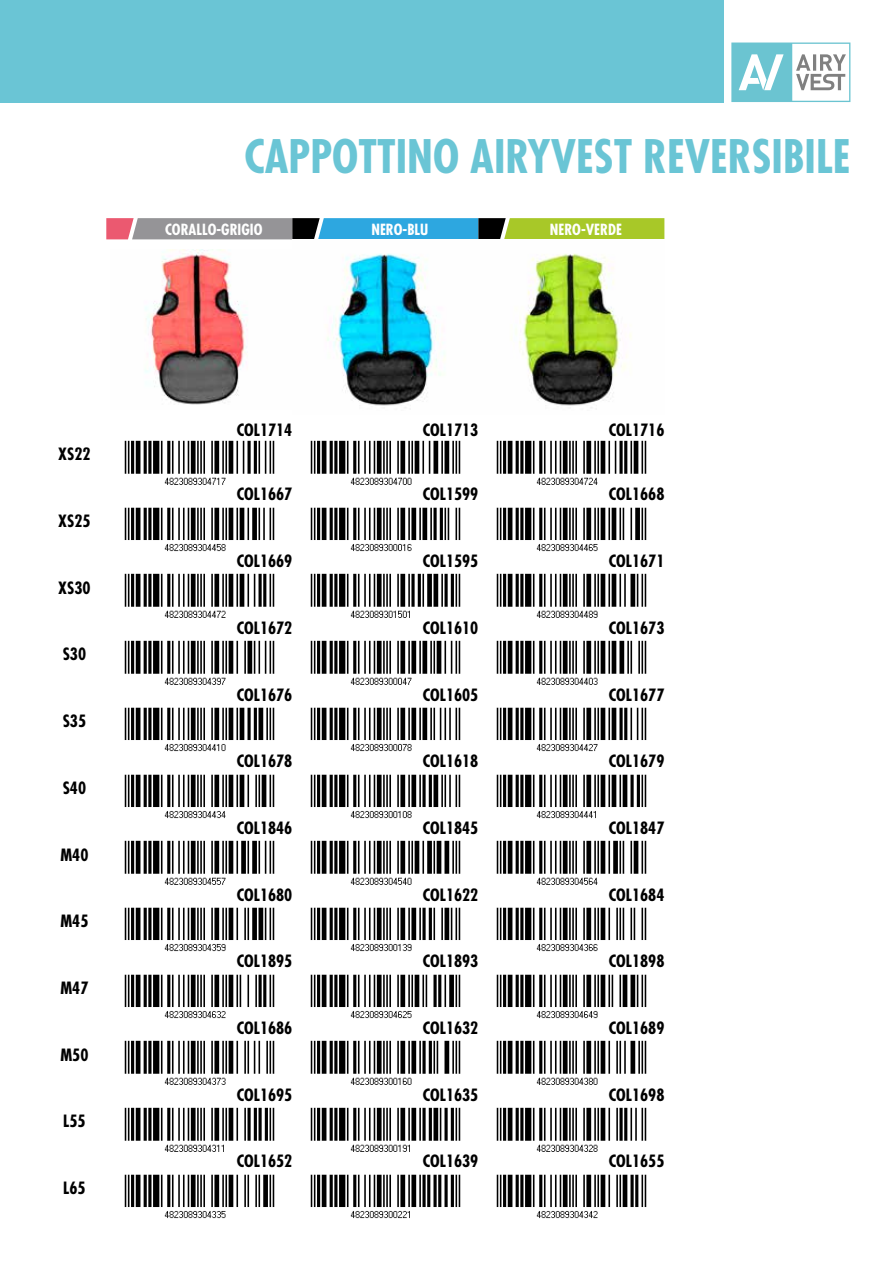
<style>
.page{position:relative;width:893px;height:1263px;background:#fff}
.page>*{position:absolute;margin:0;border:0;box-sizing:border-box;transform-origin:0 0}
.t1{font:700 condensed 45px "Futura Std";color:#6ac5d5}
.t2{font:700 condensed 16.5px "Futura Std";color:#000}
.t3{font:700 condensed 15px "Futura Std";color:#fff}
</style>
<div class="page">
<svg style="left:106px;top:218px;width:558px;height:21px;background:#779b80"></svg>
<img style="left:145px;top:250px;width:102px;height:155px">
<img style="left:327px;top:253px;width:305px;height:155px">
<img style="left:124px;top:440px;width:151px;height:45px">
<img style="left:124px;top:507px;width:151px;height:45px">
<img style="left:310px;top:573px;width:151px;height:45px">
<img style="left:310px;top:707px;width:151px;height:45px">
<img style="left:124px;top:640px;width:151px;height:45px">
<img style="left:124px;top:774px;width:151px;height:45px">
<img style="left:124px;top:840px;width:151px;height:45px">
<img style="left:124px;top:907px;width:151px;height:45px">
<img style="left:124px;top:974px;width:151px;height:45px">
<img style="left:124px;top:1040px;width:151px;height:45px">
<img style="left:124px;top:1107px;width:151px;height:45px">
<img style="left:124px;top:1174px;width:151px;height:45px">
<img style="left:310px;top:440px;width:151px;height:45px">
<img style="left:310px;top:507px;width:151px;height:45px">
<img style="left:496px;top:573px;width:151px;height:45px">
<img style="left:310px;top:640px;width:151px;height:45px">
<img style="left:124px;top:707px;width:151px;height:45px">
<img style="left:310px;top:774px;width:151px;height:45px">
<img style="left:310px;top:840px;width:151px;height:45px">
<img style="left:310px;top:907px;width:151px;height:45px">
<img style="left:310px;top:974px;width:151px;height:45px">
<img style="left:310px;top:1040px;width:151px;height:45px">
<img style="left:310px;top:1107px;width:151px;height:45px">
<img style="left:310px;top:1174px;width:151px;height:45px">
<img style="left:124px;top:573px;width:151px;height:45px">
<img style="left:496px;top:707px;width:151px;height:45px">
<img style="left:496px;top:440px;width:151px;height:45px">
<img style="left:496px;top:507px;width:151px;height:45px">
<img style="left:496px;top:640px;width:151px;height:45px">
<img style="left:496px;top:774px;width:151px;height:45px">
<img style="left:496px;top:840px;width:151px;height:45px">
<img style="left:496px;top:907px;width:151px;height:45px">
<img style="left:496px;top:974px;width:151px;height:45px">
<img style="left:496px;top:1040px;width:151px;height:45px">
<img style="left:496px;top:1107px;width:151px;height:45px">
<img style="left:496px;top:1174px;width:151px;height:45px">
<div style="left:0;top:0;width:893px;height:102px;background:#6ac5d5"></div>
<div style="left:725px;top:0;width:168px;height:106px;background:#fff"></div>
<svg style="left:731px;top:43px;width:119px;height:59px"></svg>
<p class="t2" style="left:58px;top:444px;width:34px">XS22</p>
<p class="t2" style="left:58px;top:511px;width:34px">XS25</p>
<p class="t2" style="left:58px;top:577px;width:34px">XS30</p>
<p class="t2" style="left:63px;top:644px;width:25px">S30</p>
<p class="t2" style="left:63px;top:711px;width:25px">S35</p>
<p class="t2" style="left:63px;top:777px;width:25px">S40</p>
<p class="t2" style="left:60px;top:844px;width:30px">M40</p>
<p class="t2" style="left:60px;top:911px;width:30px">M45</p>
<p class="t2" style="left:60px;top:978px;width:30px">M47</p>
<p class="t2" style="left:60px;top:1044px;width:30px">M50</p>
<p class="t2" style="left:63px;top:1111px;width:24px">L55</p>
<p class="t2" style="left:63px;top:1178px;width:24px">L65</p>
<h1 class="t1" style="left:244px;top:129px;width:608px">CAPPOTTINO AIRYVEST REVERSIBILE</h1>
<p class="t3" style="left:165px;top:220px;width:99px">CORALLO-GRIGIO</p>
<p class="t3" style="left:371px;top:220px;width:58px">NERO-BLU</p>
<p class="t3" style="left:550px;top:220px;width:74px">NERO-VERDE</p>
<p class="t2" style="left:237px;top:420px;width:57px">COL1714</p>
<p class="t2" style="left:423px;top:420px;width:57px">COL1713</p>
<p class="t2" style="left:609px;top:420px;width:57px">COL1716</p>
<p class="t2" style="left:237px;top:484px;width:57px">COL1667</p>
<p class="t2" style="left:423px;top:484px;width:57px">COL1599</p>
<p class="t2" style="left:609px;top:484px;width:57px">COL1668</p>
<p class="t2" style="left:237px;top:551px;width:57px">COL1669</p>
<p class="t2" style="left:423px;top:551px;width:57px">COL1595</p>
<p class="t2" style="left:609px;top:551px;width:57px">COL1671</p>
<p class="t2" style="left:237px;top:617px;width:57px">COL1672</p>
<p class="t2" style="left:423px;top:617px;width:57px">COL1610</p>
<p class="t2" style="left:609px;top:617px;width:57px">COL1673</p>
<p class="t2" style="left:237px;top:684px;width:57px">COL1676</p>
<p class="t2" style="left:423px;top:684px;width:57px">COL1605</p>
<p class="t2" style="left:609px;top:684px;width:57px">COL1677</p>
<p class="t2" style="left:237px;top:751px;width:57px">COL1678</p>
<p class="t2" style="left:423px;top:751px;width:57px">COL1618</p>
<p class="t2" style="left:609px;top:751px;width:57px">COL1679</p>
<p class="t2" style="left:237px;top:818px;width:57px">COL1846</p>
<p class="t2" style="left:423px;top:818px;width:57px">COL1845</p>
<p class="t2" style="left:609px;top:817px;width:57px">COL1847</p>
<p class="t2" style="left:237px;top:884px;width:57px">COL1680</p>
<p class="t2" style="left:423px;top:884px;width:57px">COL1622</p>
<p class="t2" style="left:609px;top:884px;width:57px">COL1684</p>
<p class="t2" style="left:237px;top:951px;width:57px">COL1895</p>
<p class="t2" style="left:423px;top:951px;width:57px">COL1893</p>
<p class="t2" style="left:609px;top:951px;width:57px">COL1898</p>
<p class="t2" style="left:237px;top:1018px;width:57px">COL1686</p>
<p class="t2" style="left:423px;top:1018px;width:57px">COL1632</p>
<p class="t2" style="left:609px;top:1018px;width:57px">COL1689</p>
<p class="t2" style="left:237px;top:1084px;width:57px">COL1695</p>
<p class="t2" style="left:423px;top:1084px;width:57px">COL1635</p>
<p class="t2" style="left:609px;top:1084px;width:57px">COL1698</p>
<p class="t2" style="left:237px;top:1151px;width:57px">COL1652</p>
<p class="t2" style="left:423px;top:1151px;width:57px">COL1639</p>
<p class="t2" style="left:609px;top:1151px;width:57px">COL1655</p>
</div>
